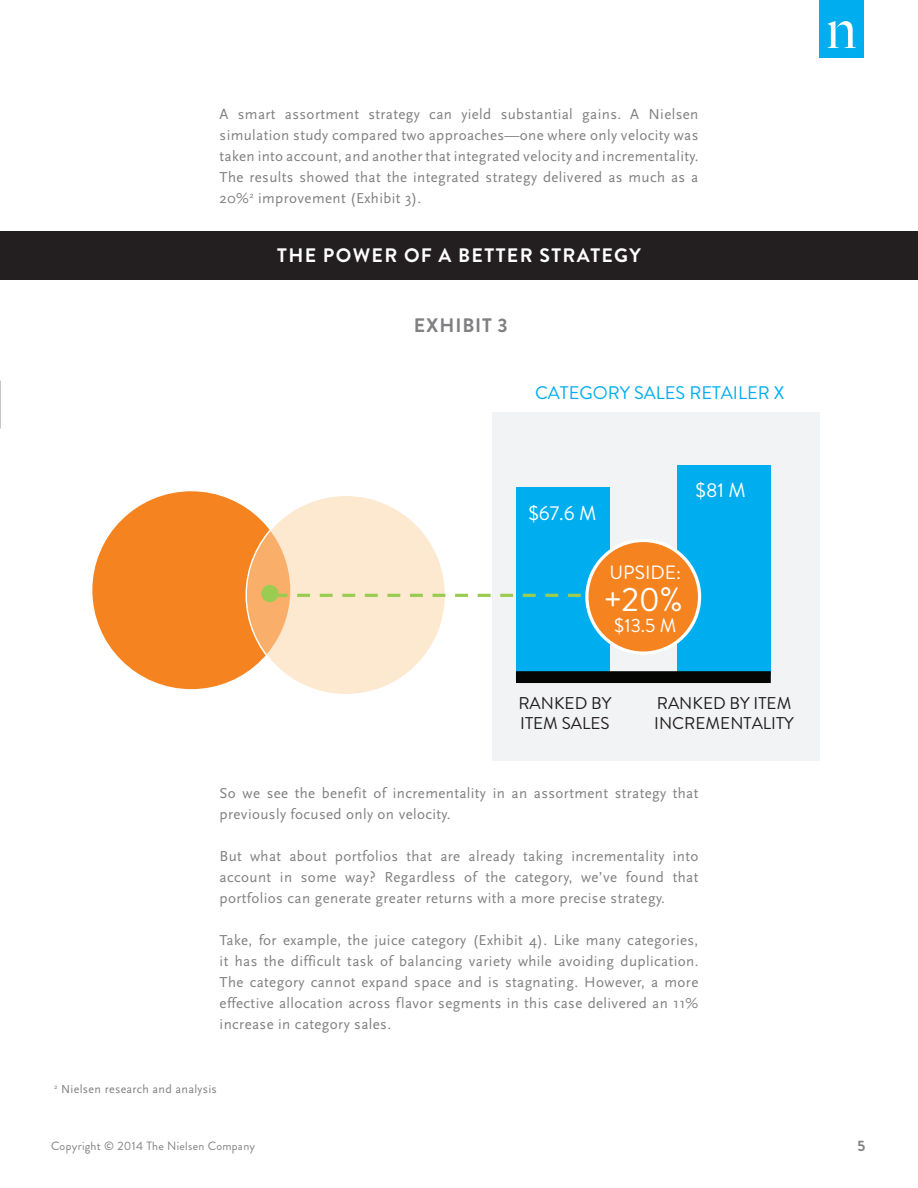
<style>
.page{position:relative;width:918px;height:1188px;background:#fff}
.page>*{position:absolute;margin:0;border:0;box-sizing:border-box;transform-origin:0 0}
.t1{font:33.75px "Brandon Grotesque";color:#fff}
.t2{font:20.1px "Brandon Grotesque";color:#fff}
.Infographic_title{font:700 19.5px "Brandon Grotesque";letter-spacing:.07em;color:#fff}
.t3{font:700 19.5px "Brandon Grotesque";letter-spacing:.045em;color:#808083}
.t4{font:19.2px "Brandon Grotesque";color:#fff}
.t5{font:18.15px "Brandon Grotesque";color:#00aeef}
.t6{font:17.1px/20.4px "Brandon Grotesque";color:#231f20}
.t7{font:15px/21px "Scala Sans OT";letter-spacing:.025em;color:#808083;text-align:justify}
.t8{font:700 15px "Brandon Grotesque";color:#808083}
.t9{font:12px "Brandon Grotesque";letter-spacing:.025em;color:#808083}
.t10{font:12px "Scala Sans OT";letter-spacing:.025em;color:#808083}
</style>
<div class="page">
<div style="left:820px;top:0;width:44px;height:57px;background:#00aeef"></div>
<svg style="left:828px;top:21px;width:28px;height:27px"></svg>
<div style="left:0;top:232px;width:918px;height:48px;background:#231f20"></div>
<div style="left:492px;top:412px;width:328px;height:348px;background:#f2f3f4"></div>
<div style="left:516px;top:487px;width:94px;height:188px;background:#00aeef"></div>
<div style="left:677px;top:465px;width:94px;height:210px;background:#00aeef"></div>
<div style="left:587px;top:540px;width:113px;height:113px;background:#f58420;border-radius:50%"></div>
<div style="left:585px;top:539px;width:116px;height:116px;border:3px solid #fff;border-radius:50%"></div>
<div style="left:516px;top:671px;width:255px;height:12px;background:#050504"></div>
<div style="left:92px;top:491px;width:199px;height:199px;background:#f58420;border-radius:50%"></div>
<svg style="left:246px;top:495px;width:200px;height:200px;background:#fce2c5"></svg>
<svg style="left:277px;top:594px;width:310px;height:3px"></svg>
<div style="left:261px;top:585px;width:17px;height:17px;background:#9bcc52;border-radius:50%"></div>
<p class="t7" style="left:220px;top:104px;width:480px">A smart assortment strategy can yield substantial gains. A Nielsen simulation study compared two approaches—one where only velocity was taken into account, and another that integrated velocity and incrementality.<br>The results showed that the integrated strategy delivered as much as a 20%<sup>2</sup> improvement (Exhibit 3).</p>
<p class="Infographic_title" style="left:277px;top:242px;width:365px">THE POWER OF A BETTER STRATEGY</p>
<p class="t3" style="left:414px;top:312px;width:95px">EXHIBIT 3</p>
<p class="t5" style="left:535px;top:381px;width:251px">CATEGORY SALES RETAILER X</p>
<p class="t2" style="left:528px;top:499px;width:70px">$67.6 M</p>
<p class="t2" style="left:696px;top:476px;width:52px">$81 M</p>
<p class="t4" style="left:610px;top:559px;width:73px">UPSIDE:</p>
<p class="t1" style="left:605px;top:576px;width:80px">+20%</p>
<p class="t4" style="left:614px;top:612px;width:64px">$13.5 M</p>
<p class="t6" style="left:518px;top:693px;width:95px">RANKED BY<br>ITEM SALES</p>
<p class="t6" style="left:654px;top:693px;width:141px">RANKED BY ITEM<br>INCREMENTALITY</p>
<p class="t7" style="left:220px;top:783px;width:480px">So we see the benefit of incrementality in an assortment strategy that previously focused only on velocity.</p>
<p class="t7" style="left:220px;top:846px;width:480px">But what about portfolios that are already taking incrementality into account in some way? Regardless of the category, we’ve found that portfolios can generate greater returns with a more precise strategy.</p>
<p class="t7" style="left:220px;top:930px;width:480px">Take, for example, the juice category (Exhibit 4). Like many categories, it has the difficult task of balancing variety while avoiding duplication.<br>The category cannot expand space and is stagnating. However, a more effective allocation across flavor segments in this case delivered an 11% increase in category sales.</p>
<p class="t10" style="left:54px;top:1083px;width:164px"><sup>2</sup> Nielsen research and analysis</p>
<p class="t9" style="left:51px;top:1138px;width:206px">Copyright © 2014 The Nielsen Company</p>
<p class="t8" style="left:858px;top:1136px;width:9px">5</p>
</div>
